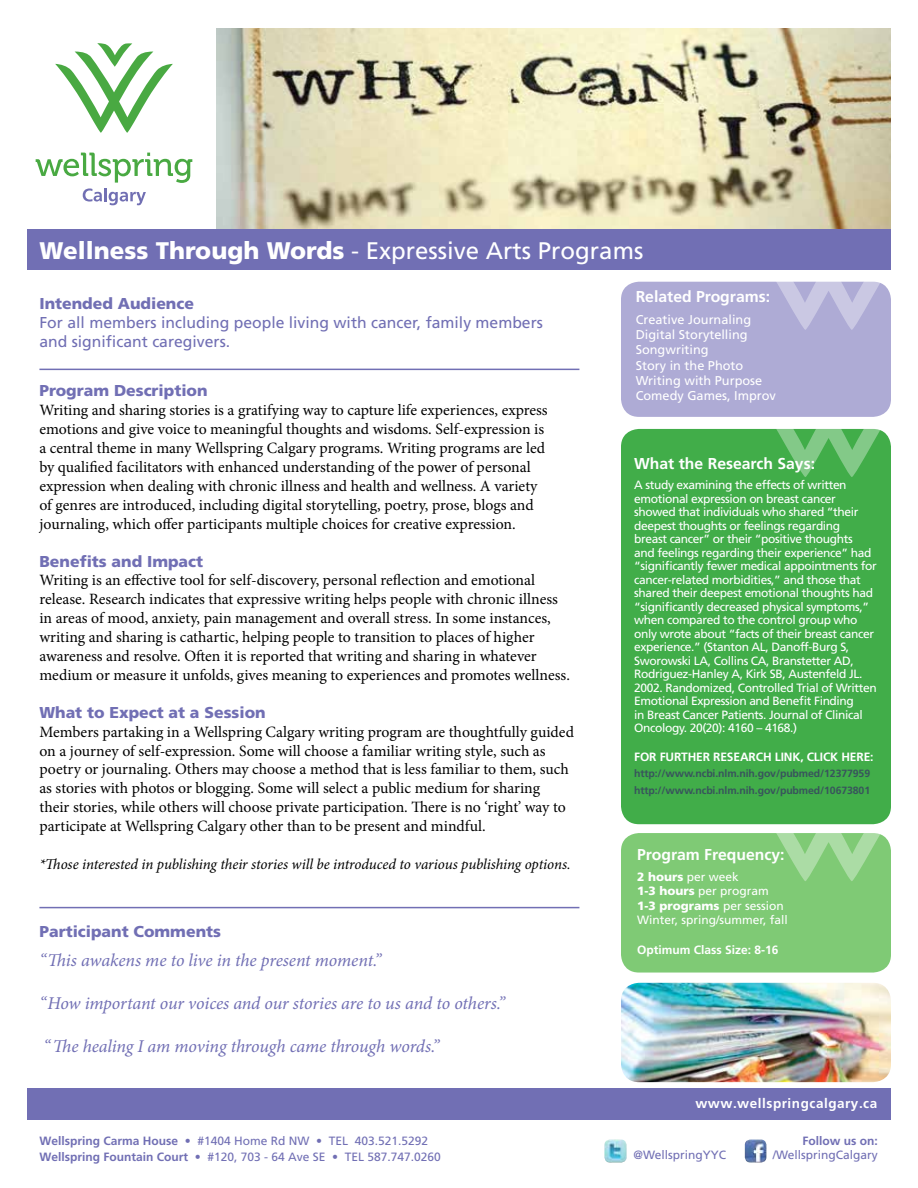
<style>
.page{position:relative;width:918px;height:1188px;background:#fff}
.page>*{position:absolute;margin:0;border:0;box-sizing:border-box;transform-origin:0 0}
.t1{font:24px "Frutiger";color:#fff}
.t2{font:italic 18px "Minion Pro";letter-spacing:-.01em;color:#716fb4}
.t3{font:15.75px/18.9px "Minion Pro";color:#000}
.t4{font:900 15.75px "Frutiger";color:#716fb4}
.t5{font:15.75px/18.9px "Frutiger";color:#716fb4}
.t6{font:700 15.75px "Frutiger";color:#fff}
.t7{font:italic 15px "Minion Pro";letter-spacing:-.01em;color:#000}
.t8{font:700 13.5px "Frutiger";letter-spacing:.04em;color:#fff}
.t9{font:12.75px/15.3px "Frutiger";color:#fff}
.t10{font:12px/13.5px "Frutiger";letter-spacing:-.03em;color:#fff}
.t11{font:12px/16.5px "Frutiger";color:#716fb4}
.t12{font:12px/14.4px "Frutiger";color:#fff}
.t13{font:700 12px "Frutiger";letter-spacing:-.01em;color:#fff}
.t14{font:700 12px "Frutiger";color:#716fb4}
.t15{font:700 10.5px/17.1px "Frutiger";letter-spacing:-.01em;color:#38545c}
.s1{font-weight:900}
.s2{font-weight:700}
</style>
<div class="page">
<div style="left:27px;top:1089px;width:864px;height:31px;background:#716fb4"></div>
<img style="left:745px;top:1140px;width:21px;height:23px">
<img style="left:604px;top:1140px;width:23px;height:23px">
<img style="left:216px;top:28px;width:675px;height:202px">
<div style="left:621px;top:833px;width:270px;height:140px;background:#7fca75;border-radius:18px"></div>
<div style="left:621px;top:282px;width:270px;height:135px;background:#aeabd5;border-radius:18px"></div>
<div style="left:621px;top:429px;width:270px;height:395px;background:#41ad49;border-radius:18px"></div>
<div style="left:27px;top:230px;width:864px;height:40px;background:#716fb4"></div>
<hr style="left:39px;top:369px;width:540px;height:1px;background:#716fb4">
<hr style="left:39px;top:907px;width:540px;height:1px;background:#716fb4">
<svg style="left:55px;top:43px;width:118px;height:90px"></svg>
<svg style="left:36px;top:153px;width:156px;height:52px"></svg>
<svg style="left:776px;top:429px;width:115px;height:48px"></svg>
<svg style="left:776px;top:833px;width:115px;height:48px"></svg>
<svg style="left:777px;top:282px;width:114px;height:48px"></svg>
<img style="left:621px;top:983px;width:270px;height:99px">
<h1 class="t1" style="left:39px;top:236px;width:605px"><span class="s1">Wellness Through Words</span> - Expressive Arts Programs</h1>
<p class="t4" style="left:39px;top:294px;width:156px">Intended Audience</p>
<p class="t5" style="left:39px;top:314px;width:505px">For all members including people living with cancer, family members and significant caregivers.</p>
<p class="t6" style="left:636px;top:287px;width:136px">Related Programs:</p>
<p class="t9" style="left:636px;top:312px;width:142px">Creative Journaling<br>Digital Storytelling<br>Songwriting<br>Story in the Photo<br>Writing with Purpose<br>Comedy Games, Improv</p>
<p class="t4" style="left:39px;top:381px;width:170px">Program Description</p>
<p class="t3" style="left:39px;top:401px;width:510px">Writing and sharing stories is a gratifying way to capture life experiences, express emotions and give voice to meaningful thoughts and wisdoms. Self-expression is a central theme in many Wellspring Calgary programs. Writing programs are led by qualified facilitators with enhanced understanding of the power of personal expression when dealing with chronic illness and health and wellness. A variety of genres are introduced, including digital storytelling, poetry, prose, blogs and journaling, which offer participants multiple choices for creative expression.</p>
<p class="t4" style="left:39px;top:552px;width:165px">Benefits and Impact</p>
<p class="t3" style="left:39px;top:571px;width:532px">Writing is an effective tool for self-discovery, personal reflection and emotional release. Research indicates that expressive writing helps people with chronic illness in areas of mood, anxiety, pain management and overall stress. In some instances, writing and sharing is cathartic, helping people to transition to places of higher awareness and resolve. Often it is reported that writing and sharing in whatever medium or measure it unfolds, gives meaning to experiences and promotes wellness.</p>
<p class="t4" style="left:39px;top:703px;width:228px">What to Expect at a Session</p>
<p class="t3" style="left:39px;top:722px;width:536px">Members partaking in a Wellspring Calgary writing program are thoughtfully guided on a journey of self-expression. Some will choose a familiar writing style, such as poetry or journaling. Others may choose a method that is less familiar to them, such as stories with photos or blogging. Some will select a public medium for sharing their stories, while others will choose private participation. There is no ‘right’ way to participate at Wellspring Calgary other than to be present and mindful.</p>
<p class="t7" style="left:39px;top:854px;width:533px">*Those interested in publishing their stories will be introduced to various publishing options.</p>
<p class="t6" style="left:634px;top:454px;width:182px">What the Research Says:</p>
<p class="t10" style="left:634px;top:478px;width:244px">A study examining the effects of written emotional expression on breast cancer showed that individuals who shared “their deepest thoughts or feelings regarding<br>breast cancer” or their “positive thoughts<br>and feelings regarding their experience” had “significantly fewer medical appointments for cancer-related morbidities,” and those that shared their deepest emotional thoughts had “significantly decreased physical symptoms,” when compared to the control group who only wrote about “facts of their breast cancer experience.” (Stanton AL, Danoff-Burg S, Sworowski LA, Collins CA, Branstetter AD, Rodriguez-Hanley A, Kirk SB, Austenfeld JL.<br>2002. Randomized, Controlled Trial of Written Emotional Expression and Benefit Finding<br>in Breast Cancer Patients. Journal of Clinical Oncology. 20(20): 4160 – 4168.)</p>
<p class="t13" style="left:634px;top:749px;width:241px">FOR FURTHER RESEARCH LINK, CLICK HERE:</p>
<p class="t15" style="left:634px;top:765px;width:237px">http://www.ncbi.nlm.nih.gov/pubmed/12377959 http://www.ncbi.nlm.nih.gov/pubmed/10673801</p>
<p class="t6" style="left:637px;top:845px;width:149px">Program Frequency:</p>
<p class="t12" style="left:637px;top:869px;width:152px"><span class="s1">2 hours</span> per week<br><span class="s1">1-3 hours</span> per program<br><span class="s1">1-3 programs</span> per session<br>Winter, spring/summer, fall</p>
<p class="t13" style="left:637px;top:943px;width:143px">Optimum Class Size: 8-16</p>
<p class="t4" style="left:39px;top:922px;width:183px">Participant Comments</p>
<p class="t2" style="left:39px;top:948px;width:343px">“This awakens me to live in the present moment.”</p>
<p class="t2" style="left:39px;top:991px;width:467px">“How important our voices and our stories are to us and to others.”</p>
<p class="t2" style="left:44px;top:1034px;width:397px">“The healing I am moving through came through words.”</p>
<p class="t11" style="left:39px;top:1132px;width:403px"><span class="s2">Wellspring Carma House</span> • #1404 Home Rd NW • TEL 403.521.5292<br><span class="s2">Wellspring Fountain Court</span> • #120, 703 - 64 Ave SE • TEL 587.747.0260</p>
<p class="t8" style="left:695px;top:1096px;width:183px">www.wellspringcalgary.ca</p>
<p class="t14" style="left:803px;top:1134px;width:77px">Follow us on:</p>
<p class="t11" style="left:634px;top:1147px;width:94px">@WellspringYYC</p>
<p class="t11" style="left:773px;top:1147px;width:107px">/WellspringCalgary</p>
</div>
